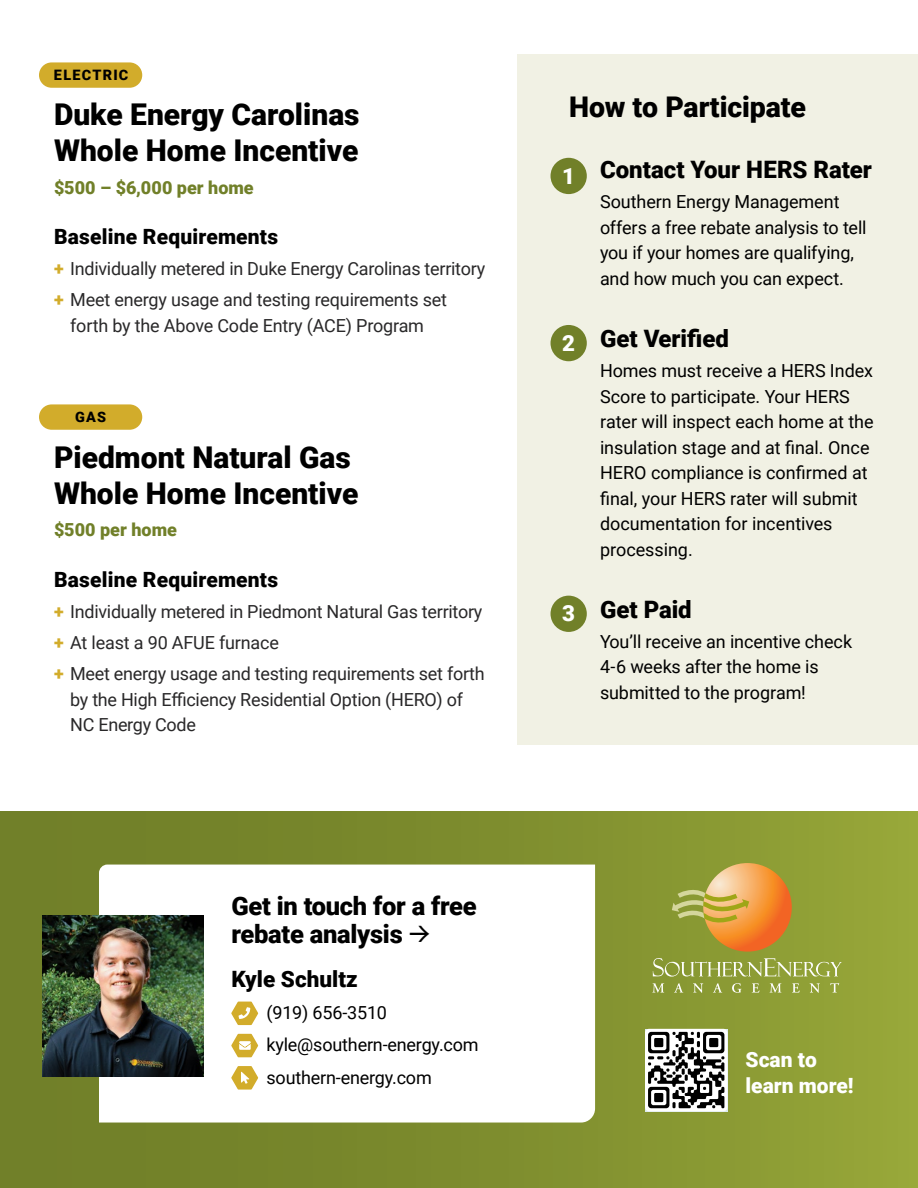
<style>
.page{position:relative;width:918px;height:1188px;background:#fff}
.page>*{position:absolute;margin:0;border:0;box-sizing:border-box;transform-origin:0 0}
.t1{font:900 30px/36px "Roboto";color:#000}
.t2{font:900 28.5px "Roboto";letter-spacing:-.005em;color:#000}
.t3{font:900 25.5px/28.5px "Roboto";letter-spacing:-.01em;color:#000}
.t4{font:900 24px "Roboto";color:#000}
.t5{font:900 22.5px "Roboto";color:#000}
.t6{font:900 22.2px "Roboto";color:#fff}
.t7{font:900 21px "Roboto";letter-spacing:.01em;color:#000}
.t8{font:900 21px/25.5px "Roboto";color:#fff}
.t9{font:18px/25.5px "Roboto";letter-spacing:-.005em;color:#000}
.t10{font:18px/30.9px "Roboto";letter-spacing:-.015em;color:#292829}
.t11{font:900 18px "Roboto";color:#718029}
.t12{font:900 14.4px "Roboto";letter-spacing:.085em;color:#000}
.s1{font-weight:900;color:#d2ac2b}
.s2{font-family:"Rund Text";font-weight:400}
</style>
<div class="page">
<div style="left:517px;top:54px;width:401px;height:691px;background:#f1f1e4"></div>
<div style="left:0;top:811px;width:918px;height:377px;background:linear-gradient(to right,#6b7a26,#94a338)"></div>
<svg style="left:99px;top:865px;width:496px;height:258px"></svg>
<svg style="left:231px;top:1002px;width:27px;height:23px"></svg>
<svg style="left:231px;top:1034px;width:27px;height:23px"></svg>
<svg style="left:231px;top:1066px;width:27px;height:24px"></svg>
<div style="left:551px;top:158px;width:36px;height:36px;background:#718029;border-radius:50%"></div>
<div style="left:551px;top:325px;width:36px;height:36px;background:#718029;border-radius:50%"></div>
<div style="left:551px;top:596px;width:36px;height:36px;background:#718029;border-radius:50%"></div>
<div style="left:39px;top:404px;width:103px;height:26px;background:#d2ac2b;border-radius:13px"></div>
<div style="left:39px;top:62px;width:103px;height:26px;background:#d2ac2b;border-radius:13px"></div>
<svg style="left:645px;top:1029px;width:82px;height:82px"></svg>
<svg style="left:648px;top:1032px;width:76px;height:76px"></svg>
<svg style="left:703px;top:863px;width:89px;height:89px;background:#f38f3f"></svg>
<svg style="left:672px;top:886px;width:77px;height:41px;background:#c3b058"></svg>
<svg style="left:693px;top:983px;width:10px;height:10px"></svg>
<svg style="left:652px;top:983px;width:12px;height:10px"></svg>
<svg style="left:713px;top:983px;width:9px;height:10px"></svg>
<svg style="left:674px;top:983px;width:9px;height:10px"></svg>
<svg style="left:792px;top:983px;width:8px;height:10px"></svg>
<svg style="left:810px;top:983px;width:10px;height:10px"></svg>
<svg style="left:830px;top:983px;width:9px;height:10px"></svg>
<svg style="left:732px;top:983px;width:10px;height:10px"></svg>
<svg style="left:752px;top:983px;width:8px;height:10px"></svg>
<svg style="left:770px;top:983px;width:12px;height:10px"></svg>
<svg style="left:653px;top:958px;width:189px;height:19px;background:#a3af5c"></svg>
<img style="left:42px;top:915px;width:161px;height:161px">
<p class="t12" style="left:54px;top:65px;width:76px">ELECTRIC</p>
<h1 class="t1" style="left:54px;top:95px;width:307px">Duke Energy Carolinas<br>Whole Home Incentive</h1>
<p class="t11" style="left:54px;top:175px;width:201px">$500 – $6,000 per home</p>
<p class="t7" style="left:54px;top:222px;width:226px">Baseline Requirements</p>
<p class="t10" style="left:54px;top:253px;width:433px"><span class="s1">+</span> Individually metered in Duke Energy Carolinas territory <span class="s1">+</span> Meet energy usage and testing requirements set</p>
<p class="t10" style="left:70px;top:309px;width:355px">forth by the Above Code Entry (ACE) Program</p>
<p class="t12" style="left:75px;top:407px;width:32px">GAS</p>
<h1 class="t1" style="left:54px;top:438px;width:306px">Piedmont Natural Gas<br>Whole Home Incentive</h1>
<p class="t11" style="left:54px;top:517px;width:125px">$500 per home</p>
<p class="t7" style="left:54px;top:565px;width:226px">Baseline Requirements</p>
<p class="t10" style="left:54px;top:596px;width:432px"><span class="s1">+</span> Individually metered in Piedmont Natural Gas territory <span class="s1">+</span> At least a 90 AFUE furnace<br><span class="s1">+</span> Meet energy usage and testing requirements set forth</p>
<p class="t10" style="left:70px;top:686px;width:394px;line-height:25.5px">by the High Efficiency Residential Option (HERO) of<br>NC Energy Code</p>
<h3 class="t3" style="left:231px;top:891px;width:247px">Get in touch for a free rebate analysis <span class="s2">→</span></h3>
<p class="t5" style="left:231px;top:963px;width:128px">Kyle Schultz</p>
<p class="t9" style="left:266px;top:996px;width:214px;line-height:32.2px">(919) 656-3510 kyle@southern-energy.com southern-energy.com</p>
<h2 class="t2" style="left:569px;top:87px;width:238px">How to Participate</h2>
<h3 class="t4" style="left:600px;top:153px;width:274px">Contact Your HERS Rater</h3>
<p class="t9" style="left:600px;top:189px;width:268px">Southern Energy Management offers a free rebate analysis to tell you if your homes are qualifying, and how much you can expect.</p>
<p class="t6" style="left:562px;top:160px;width:14px">1</p>
<p class="t6" style="left:562px;top:327px;width:14px">2</p>
<p class="t6" style="left:562px;top:598px;width:14px">3</p>
<h3 class="t4" style="left:600px;top:322px;width:131px">Get Verified</h3>
<p class="t9" style="left:600px;top:357px;width:275px">Homes must receive a HERS Index<br>Score to participate. Your HERS rater will inspect each home at the insulation stage and at final. Once<br>HERO compliance is confirmed at final, your HERS rater will submit documentation for incentives processing.</p>
<h3 class="t4" style="left:600px;top:592px;width:93px">Get Paid</h3>
<p class="t9" style="left:600px;top:628px;width:254px">You’ll receive an incentive check<br>4-6 weeks after the home is submitted to the program!</p>
<p class="t8" style="left:746px;top:1046px;width:110px">Scan to learn more!</p>
</div>
